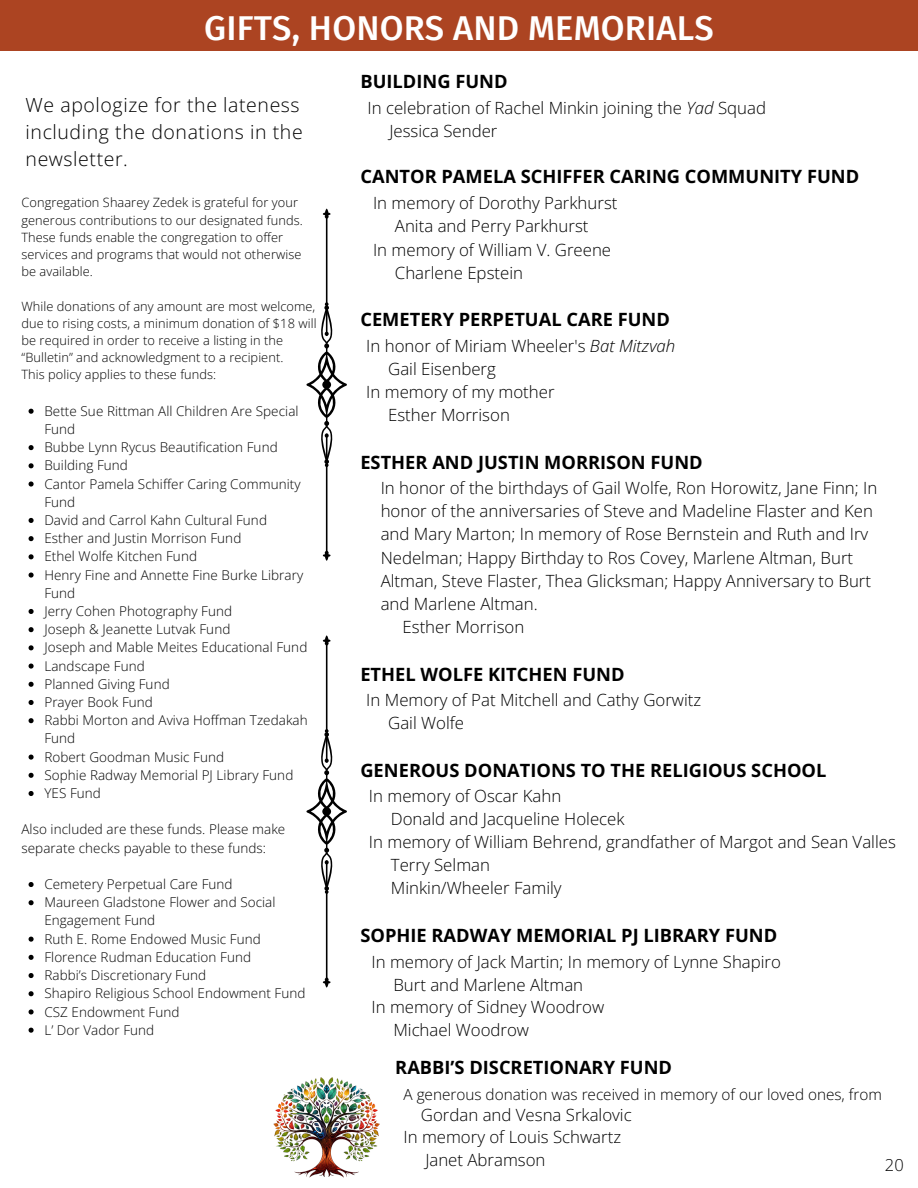
<style>
.page{position:relative;width:918px;height:1188px;background:#fff}
.page>*{position:absolute;margin:0;border:0;box-sizing:border-box;transform-origin:0 0}
.t1{font:500 34.5px "Fira Sans";letter-spacing:.005em;color:#fff}
.t2{font:300 19.5px/27px "Open Sans";letter-spacing:.03em;color:#000}
.t3{font:700 18.3px "Open Sans";color:#000}
.t4{font:300 16.8px/22.5px "Open Sans";color:#000}
.t5{font:300 16.5px "Open Sans";color:#000}
.t6{font:300 15.3px "Open Sans";color:#000}
.t7{font:300 13.5px/18.1px "Open Sans";letter-spacing:.005em;color:#000}
.t8{font:300 12.75px/17.2px "Open Sans";letter-spacing:.005em;color:#000}
.s1{font-style:italic}
</style>
<div class="page">
<div style="left:0;top:0;width:918px;height:50px;background:#ac4422"></div>
<svg style="left:29px;top:409px;width:5px;height:5px"></svg>
<svg style="left:29px;top:445px;width:5px;height:5px"></svg>
<svg style="left:29px;top:463px;width:5px;height:5px"></svg>
<svg style="left:29px;top:482px;width:5px;height:5px"></svg>
<svg style="left:29px;top:518px;width:5px;height:5px"></svg>
<svg style="left:29px;top:536px;width:5px;height:5px"></svg>
<svg style="left:29px;top:554px;width:5px;height:5px"></svg>
<svg style="left:29px;top:573px;width:5px;height:5px"></svg>
<svg style="left:29px;top:609px;width:5px;height:5px"></svg>
<svg style="left:29px;top:627px;width:5px;height:5px"></svg>
<svg style="left:29px;top:645px;width:5px;height:5px"></svg>
<svg style="left:29px;top:664px;width:5px;height:5px"></svg>
<svg style="left:29px;top:682px;width:5px;height:5px"></svg>
<svg style="left:29px;top:700px;width:5px;height:5px"></svg>
<svg style="left:29px;top:718px;width:5px;height:5px"></svg>
<svg style="left:29px;top:755px;width:5px;height:5px"></svg>
<svg style="left:29px;top:773px;width:5px;height:5px"></svg>
<svg style="left:29px;top:791px;width:5px;height:5px"></svg>
<svg style="left:29px;top:882px;width:5px;height:5px"></svg>
<svg style="left:29px;top:900px;width:5px;height:5px"></svg>
<svg style="left:29px;top:937px;width:5px;height:5px"></svg>
<svg style="left:29px;top:955px;width:5px;height:5px"></svg>
<svg style="left:29px;top:973px;width:5px;height:5px"></svg>
<svg style="left:29px;top:991px;width:5px;height:5px"></svg>
<svg style="left:29px;top:1009px;width:5px;height:5px"></svg>
<svg style="left:29px;top:1028px;width:5px;height:5px"></svg>
<img style="left:273px;top:1077px;width:107px;height:101px">
<svg style="left:306px;top:209px;width:41px;height:352px"></svg>
<svg style="left:306px;top:635px;width:41px;height:353px"></svg>
<p class="t1" style="left:204px;top:8px;width:511px">GIFTS, HONORS AND MEMORIALS</p>
<p class="t2" style="left:26px;top:91px;width:279px">We apologize for the lateness including the donations in the newsletter.</p>
<h1 class="t8" style="left:21px;top:194px;width:283px">Congregation Shaarey Zedek is grateful for your generous contributions to our designated funds.<br>These funds enable the congregation to offer services and programs that would not otherwise be available.</h1>
<h3 class="t8" style="left:21px;top:297px;width:297px">While donations of any amount are most welcome, due to rising costs, a minimum donation of $18 will be required in order to receive a listing in the “Bulletin” and acknowledgment to a recipient.</h3>
<p class="t8" style="left:21px;top:366px;width:196px">This policy applies to these funds:</p>
<p class="t7" style="left:44px;top:401px;width:256px">Bette Sue Rittman All Children Are Special<br>Fund</p>
<p class="t7" style="left:44px;top:438px;width:235px">Bubbe Lynn Rycus Beautification Fund</p>
<p class="t7" style="left:44px;top:456px;width:85px">Building Fund</p>
<p class="t7" style="left:44px;top:474px;width:258px">Cantor Pamela Schiffer Caring Community<br>Fund</p>
<p class="t7" style="left:44px;top:511px;width:224px">David and Carrol Kahn Cultural Fund</p>
<p class="t7" style="left:44px;top:529px;width:198px">Esther and Justin Morrison Fund</p>
<p class="t7" style="left:44px;top:547px;width:154px">Ethel Wolfe Kitchen Fund</p>
<p class="t7" style="left:44px;top:565px;width:260px">Henry Fine and Annette Fine Burke Library<br>Fund</p>
<p class="t7" style="left:44px;top:602px;width:189px">Jerry Cohen Photography Fund</p>
<p class="t7" style="left:44px;top:620px;width:187px">Joseph &amp; Jeanette Lutvak Fund</p>
<p class="t7" style="left:44px;top:638px;width:264px">Joseph and Mable Meites Educational Fund</p>
<p class="t7" style="left:44px;top:656px;width:102px">Landscape Fund</p>
<p class="t7" style="left:44px;top:675px;width:127px">Planned Giving Fund</p>
<p class="t7" style="left:44px;top:693px;width:110px">Prayer Book Fund</p>
<p class="t7" style="left:44px;top:711px;width:265px">Rabbi Morton and Aviva Hoffman Tzedakah<br>Fund</p>
<p class="t7" style="left:44px;top:747px;width:181px">Robert Goodman Music Fund</p>
<p class="t7" style="left:44px;top:766px;width:250px">Sophie Radway Memorial PJ Library Fund</p>
<p class="t7" style="left:44px;top:784px;width:58px">YES Fund</p>
<p class="t7" style="left:21px;top:820px;width:265px">Also included are these funds. Please make separate checks payable to these funds:</p>
<p class="t7" style="left:44px;top:875px;width:190px">Cemetery Perpetual Care Fund</p>
<p class="t7" style="left:44px;top:893px;width:233px">Maureen Gladstone Flower and Social<br>Engagement Fund</p>
<p class="t7" style="left:44px;top:929px;width:218px">Ruth E. Rome Endowed Music Fund</p>
<p class="t7" style="left:44px;top:948px;width:208px">Florence Rudman Education Fund</p>
<p class="t7" style="left:44px;top:966px;width:163px">Rabbi’s Discretionary Fund</p>
<p class="t7" style="left:44px;top:984px;width:263px">Shapiro Religious School Endowment Fund</p>
<p class="t7" style="left:44px;top:1002px;width:137px">CSZ Endowment Fund</p>
<p class="t7" style="left:44px;top:1020px;width:111px">L’ Dor Vador Fund</p>
<p class="t3" style="left:360px;top:69px;width:149px">BUILDING FUND</p>
<h2 class="t4" style="left:389px;top:96px;width:378px;text-indent:-22px">In celebration of Rachel Minkin joining the <span class="s1">Yad</span> Squad<br>Jessica Sender</h2>
<h4 class="t3" style="left:360px;top:164px;width:500px">CANTOR PAMELA SCHIFFER CARING COMMUNITY FUND</h4>
<h2 class="t4" style="left:373px;top:192px;width:246px">In memory of Dorothy Parkhurst</h2>
<h2 class="t4" style="left:395px;top:215px;width:195px">Anita and Perry Parkhurst</h2>
<h2 class="t4" style="left:373px;top:238px;width:240px">In memory of William V. Greene</h2>
<h2 class="t4" style="left:395px;top:261px;width:130px">Charlene Epstein</h2>
<h4 class="t3" style="left:360px;top:307px;width:311px">CEMETERY PERPETUAL CARE FUND</h4>
<h2 class="t4" style="left:366px;top:334px;width:311px">In honor of Miriam Wheeler's <span class="s1">Bat Mitzvah</span></h2>
<h2 class="t4" style="left:388px;top:357px;width:109px">Gail Eisenberg</h2>
<h2 class="t4" style="left:366px;top:380px;width:190px">In memory of my mother</h2>
<h2 class="t4" style="left:388px;top:403px;width:123px">Esther Morrison</h2>
<h4 class="t3" style="left:360px;top:449px;width:344px">ESTHER AND JUSTIN MORRISON FUND</h4>
<h2 class="t4" style="left:381px;top:477px;width:498px">In honor of the birthdays of Gail Wolfe, Ron Horowitz, Jane Finn; In</h2>
<h2 class="t4" style="left:381px;top:500px;width:494px">honor of the anniversaries of Steve and Madeline Flaster and Ken</h2>
<h2 class="t4" style="left:381px;top:523px;width:489px">and Mary Marton; In memory of Rose Bernstein and Ruth and Irv</h2>
<h2 class="t4" style="left:381px;top:546px;width:474px">Nedelman; Happy Birthday to Ros Covey, Marlene Altman, Burt</h2>
<h2 class="t4" style="left:381px;top:569px;width:492px">Altman, Steve Flaster, Thea Glicksman; Happy Anniversary to Burt</h2>
<h2 class="t4" style="left:381px;top:592px;width:159px">and Marlene Altman.</h2>
<h2 class="t4" style="left:403px;top:615px;width:123px">Esther Morrison</h2>
<h4 class="t3" style="left:360px;top:661px;width:266px">ETHEL WOLFE KITCHEN FUND</h4>
<h2 class="t4" style="left:388px;top:688px;width:315px;line-height:23.1px;text-indent:-22px">In Memory of Pat Mitchell and Cathy Gorwitz<br>Gail Wolfe</h2>
<h4 class="t3" style="left:360px;top:757px;width:467px">GENEROUS DONATIONS TO THE RELIGIOUS SCHOOL</h4>
<h2 class="t4" style="left:369px;top:784px;width:194px">In memory of Oscar Kahn</h2>
<h2 class="t4" style="left:391px;top:808px;width:235px">Donald and Jacqueline Holecek</h2>
<h2 class="t4" style="left:369px;top:831px;width:528px">In memory of William Behrend, grandfather of Margot and Sean Valles</h2>
<h2 class="t4" style="left:391px;top:854px;width:101px">Terry Selman</h2>
<h2 class="t4" style="left:391px;top:877px;width:172px">Minkin/Wheeler Family</h2>
<h4 class="t3" style="left:360px;top:922px;width:418px">SOPHIE RADWAY MEMORIAL PJ LIBRARY FUND</h4>
<p class="t4" style="left:372px;top:951px;width:411px">In memory of Jack Martin; In memory of Lynne Shapiro</p>
<p class="t4" style="left:393px;top:973px;width:191px">Burt and Marlene Altman</p>
<p class="t4" style="left:372px;top:996px;width:234px">In memory of Sidney Woodrow</p>
<p class="t4" style="left:393px;top:1018px;width:137px">Michael Woodrow</p>
<h4 class="t3" style="left:395px;top:1054px;width:278px">RABBI’S DISCRETIONARY FUND</h4>
<h2 class="t6" style="left:404px;top:1083px;width:480px">A generous donation was received in memory of our loved ones, from</h2>
<h2 class="t4" style="left:421px;top:1103px;width:212px">Gordan and Vesna Srkalovic</h2>
<h2 class="t4" style="left:404px;top:1126px;width:219px">In memory of Louis Schwartz</h2>
<h2 class="t4" style="left:425px;top:1148px;width:122px">Janet Abramson</h2>
<h2 class="t5" style="left:885px;top:1153px;width:20px">20</h2>
</div>
